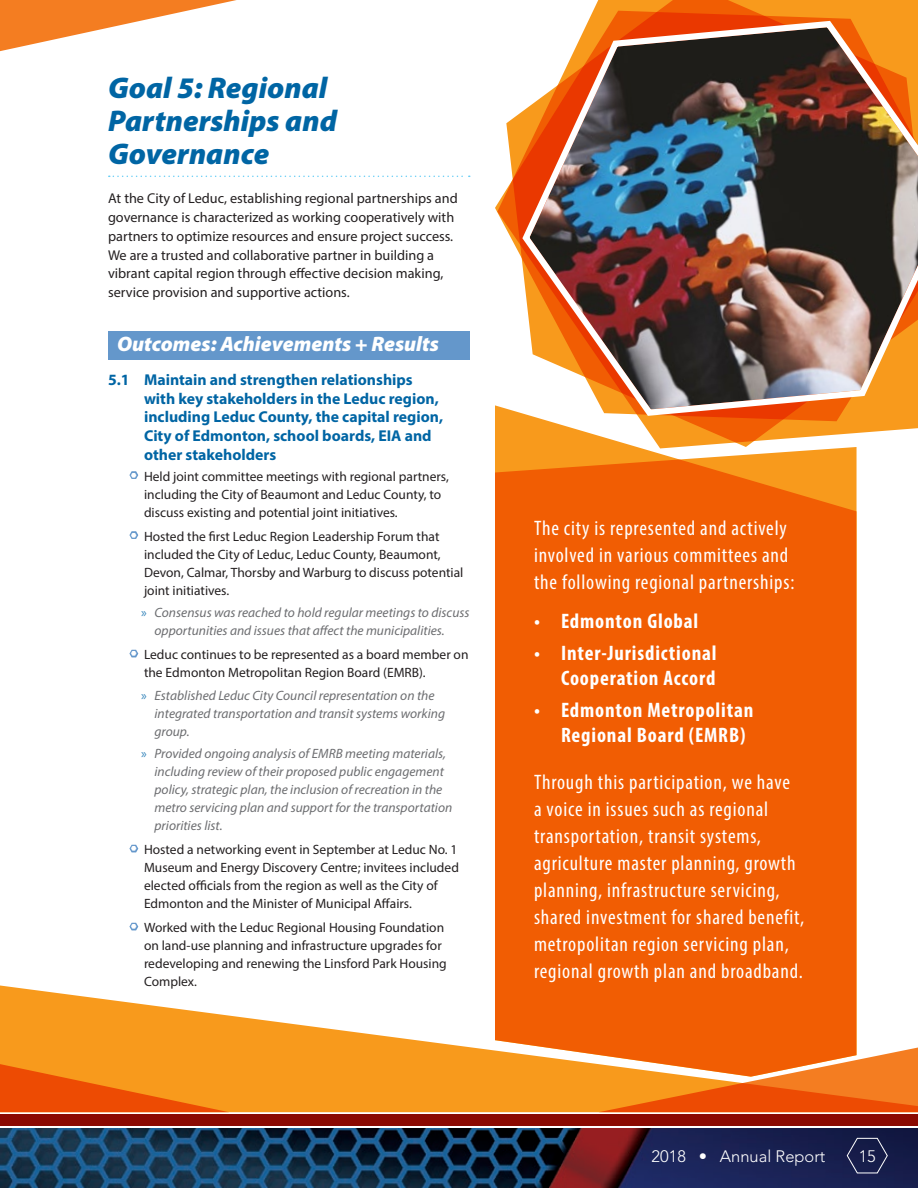
<style>
.page{position:relative;width:918px;height:1188px;background:#fff}
.page>*{position:absolute;margin:0;border:0;box-sizing:border-box;transform-origin:0 0}
.heading_2{font:italic 900 30px/33px "Myriad Pro";color:#0065a4}
.call_out{font:condensed 21px/27px "Myriad Pro";letter-spacing:.04em;color:#fff}
.t1{font:700 condensed 21px/25.2px "Myriad Pro";letter-spacing:.04em;color:#fff;text-align:right}
.heading_3_-_blue{font:italic 900 21px "Myriad Pro";color:#fff}
.t2{font:300 16.5px "Avenir LT Std";color:#fff}
.t3{font:700 15.75px/18.8px "Myriad Pro";color:#0065a4}
.body{font:14.25px/18.8px "Myriad Pro";color:#231f20}
.t4{font:13.5px/18px "Myriad Pro";color:#231f20}
.t5{font:italic 13.5px/18px "Myriad Pro";color:#6c6d70}
.s1{font-style:normal;color:#3484ba}
</style>
<div class="page">
<svg style="left:506px;top:0;width:412px;height:433px"></svg>
<img style="left:518px;top:16px;width:400px;height:405px">
<svg style="left:229px;top:1015px;width:370px;height:97px;fill:#f89a1c"></svg>
<svg style="left:599px;top:1047px;width:319px;height:65px;background:#f2751e"></svg>
<svg style="left:0;top:0;width:237px;height:51px"></svg>
<svg style="left:495px;top:405px;width:362px;height:672px;background:#f1670e"></svg>
<svg style="left:109px;top:176px;width:361px;height:1px"></svg>
<div style="left:108px;top:331px;width:362px;height:28px;background:#6497cb"></div>
<div style="left:0;top:1114px;width:918px;height:12px;background:#8b0a02"></div>
<img style="left:0;top:1128px;width:918px;height:60px">
<svg style="left:846px;top:1137px;width:42px;height:37px;background:#272d57"></svg>
<svg style="left:129px;top:471px;width:10px;height:8px"></svg>
<svg style="left:129px;top:531px;width:10px;height:8px"></svg>
<svg style="left:129px;top:649px;width:10px;height:9px"></svg>
<svg style="left:0;top:844px;width:229px;height:269px"></svg>
<p class="heading_2" style="left:108px;top:71px;width:230px">Goal 5: Regional<br>Partnerships and<br>Governance</p>
<p class="body" style="left:108px;top:189px;width:351px">At the City of Leduc, establishing regional partnerships and governance is characterized as working cooperatively with partners to optimize resources and ensure project success.<br>We are a trusted and collaborative partner in building a vibrant capital region through effective decision making, service provision and supportive actions.</p>
<p class="heading_3_-_blue" style="left:117px;top:332px;width:323px">Outcomes: Achievements + Results</p>
<p class="t3" style="left:144px;top:370px;width:301px;text-indent:-36px">5.1 Maintain and strengthen relationships with key stakeholders in the Leduc region, including Leduc County, the capital region, City of Edmonton, school boards, EIA and other stakeholders</p>
<p class="t4" style="left:144px;top:467px;width:306px">Held joint committee meetings with regional partners, including the City of Beaumont and Leduc County, to discuss existing and potential joint initiatives.</p>
<p class="t4" style="left:144px;top:527px;width:321px">Hosted the first Leduc Region Leadership Forum that included the City of Leduc, Leduc County, Beaumont, Devon, Calmar, Thorsby and Warburg to discuss potential joint initiatives.</p>
<p class="t5" style="left:155px;top:604px;width:316px;text-indent:-14px"><span class="s1">»</span> Consensus was reached to hold regular meetings to discuss opportunities and issues that affect the municipalities.</p>
<p class="t4" style="left:144px;top:646px;width:326px">Leduc continues to be represented as a board member on the Edmonton Metropolitan Region Board (EMRB).</p>
<p class="t5" style="left:155px;top:686px;width:292px;text-indent:-14px"><span class="s1">»</span> Established Leduc City Council representation on the integrated transportation and transit systems working group.</p>
<p class="t5" style="left:155px;top:745px;width:299px;text-indent:-14px"><span class="s1">»</span> Provided ongoing analysis of EMRB meeting materials, including review of their proposed public engagement policy, strategic plan, the inclusion of recreation in the metro servicing plan and support for the transportation priorities list.</p>
<p class="t4" style="left:144px;top:841px;width:316px">Hosted a networking event in September at Leduc No. 1<br>Museum and Energy Discovery Centre; invitees included elected officials from the region as well as the City of Edmonton and the Minister of Municipal Affairs.</p>
<p class="t4" style="left:144px;top:919px;width:304px">Worked with the Leduc Regional Housing Foundation on land-use planning and infrastructure upgrades for redeveloping and renewing the Linsford Park Housing Complex.</p>
<p class="call_out" style="left:534px;top:514px;width:262px">The city is represented and actively involved in various committees and the following regional partnerships:</p>
<p class="t1" style="left:534px;top:608px;width:166px">• Edmonton Global</p>
<p class="t1" style="left:534px;top:640px;width:184px">• Inter-Jurisdictional<br>Cooperation Accord</p>
<p class="t1" style="left:561px;top:697px;width:194px;text-align:left;text-indent:-27px">• Edmonton Metropolitan<br>Regional Board (EMRB)</p>
<p class="call_out" style="left:534px;top:768px;width:272px">Through this participation, we have<br>a voice in issues such as regional transportation, transit systems, agriculture master planning, growth planning, infrastructure servicing, shared investment for shared benefit, metropolitan region servicing plan, regional growth plan and broadband.</p>
<p class="t2" style="left:652px;top:1146px;width:175px">2018 • Annual Report</p>
<p class="t2" style="left:859px;top:1146px;width:19px">15</p>
</div>
